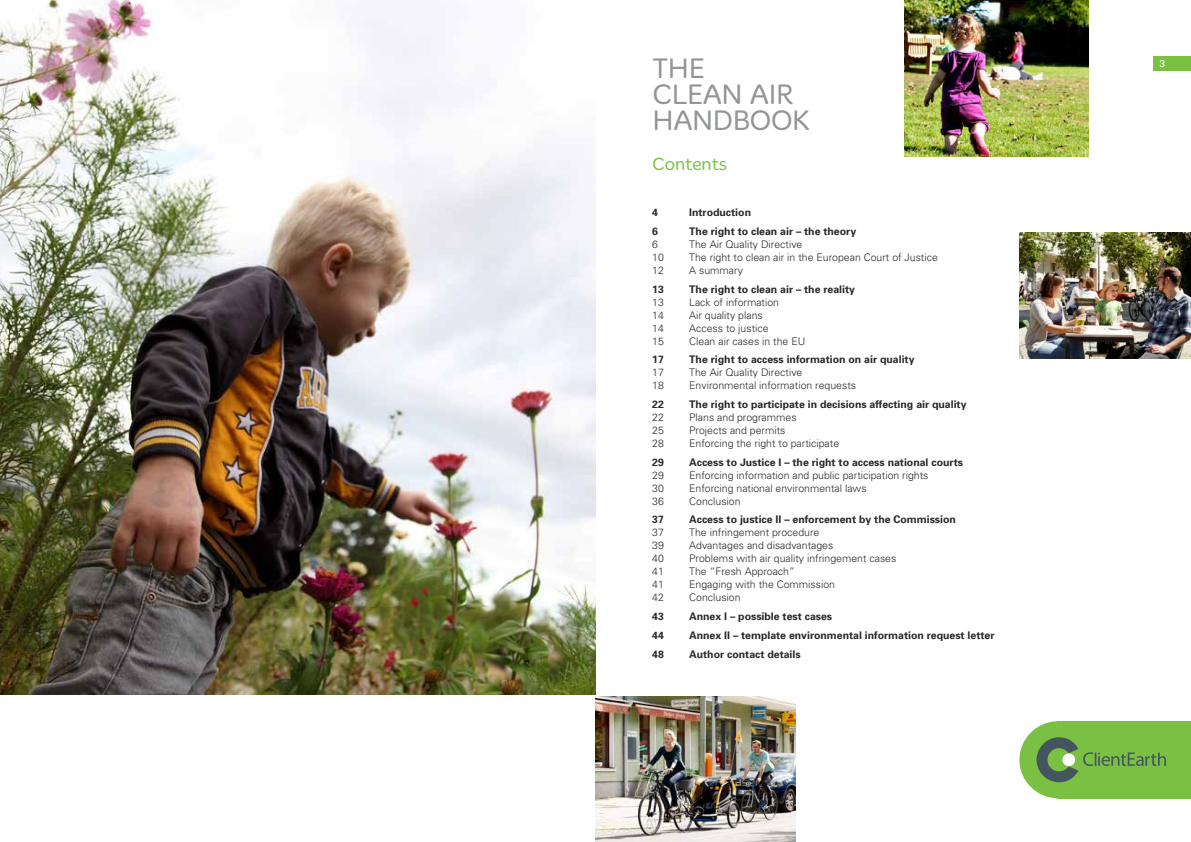
<style>
.page{position:relative;width:1191px;height:842px;background:#fff}
.page>*{position:absolute;margin:0;border:0;box-sizing:border-box;transform-origin:0 0}
.t1{font:300 28.8px/26px "Merge";letter-spacing:-.035em;color:#939598}
.t2{font:300 18px "Merge";color:#7ac143}
.t3{font:300 10.5px "Univers";color:#292829}
.t4{font:700 10.5px "Univers";color:#292829}
.t5{font:10px "Univers";color:#fff}
</style>
<div class="page">
<div style="left:1153px;top:57px;width:38px;height:14px;background:#7ac143"></div>
<div style="left:1058px;top:721px;width:133px;height:77px;background:#7ac143"></div>
<div style="left:1019px;top:721px;width:77px;height:77px;background:#7ac143;border-radius:50%"></div>
<svg style="left:1036px;top:737px;width:130px;height:45px"></svg>
<div style="left:1062px;top:753px;width:13px;height:13px;background:#fff;border-radius:50%"></div>
<img style="left:595px;top:696px;width:200px;height:146px">
<img style="left:1019px;top:232px;width:172px;height:127px">
<img style="left:904px;top:0;width:184px;height:157px">
<img style="left:0;top:0;width:595px;height:695px">
<h1 class="t1" style="left:652px;top:56px;width:159px">THE<br>CLEAN AIR<br>HANDBOOK</h1>
<h2 class="t2" style="left:652px;top:154px;width:77px">Contents</h2>
<p class="t4" style="left:652px;top:206px;width:7px">4</p>
<p class="t4" style="left:689px;top:206px;width:63px">Introduction</p>
<p class="t4" style="left:652px;top:225px;width:7px">6</p>
<p class="t4" style="left:689px;top:225px;width:168px">The right to clean air – the theory</p>
<p class="t3" style="left:652px;top:238px;width:7px">6</p>
<p class="t3" style="left:689px;top:238px;width:115px">The Air Quality Directive</p>
<p class="t3" style="left:652px;top:251px;width:13px">10</p>
<p class="t3" style="left:689px;top:251px;width:250px">The right to clean air in the European Court of Justice</p>
<p class="t3" style="left:652px;top:264px;width:13px">12</p>
<p class="t3" style="left:689px;top:264px;width:55px">A summary</p>
<p class="t4" style="left:652px;top:283px;width:13px">13</p>
<p class="t4" style="left:689px;top:283px;width:167px">The right to clean air – the reality</p>
<p class="t3" style="left:652px;top:296px;width:13px">13</p>
<p class="t3" style="left:689px;top:296px;width:91px">Lack of information</p>
<p class="t3" style="left:652px;top:309px;width:13px">14</p>
<p class="t3" style="left:689px;top:309px;width:75px">Air quality plans</p>
<p class="t3" style="left:652px;top:322px;width:13px">14</p>
<p class="t3" style="left:689px;top:322px;width:81px">Access to justice</p>
<p class="t3" style="left:652px;top:335px;width:13px">15</p>
<p class="t3" style="left:689px;top:335px;width:118px">Clean air cases in the EU</p>
<p class="t4" style="left:652px;top:353px;width:13px">17</p>
<p class="t4" style="left:689px;top:353px;width:227px">The right to access information on air quality</p>
<p class="t3" style="left:652px;top:366px;width:13px">17</p>
<p class="t3" style="left:689px;top:366px;width:115px">The Air Quality Directive</p>
<p class="t3" style="left:652px;top:379px;width:13px">18</p>
<p class="t3" style="left:689px;top:379px;width:168px">Environmental information requests</p>
<p class="t4" style="left:652px;top:398px;width:13px">22</p>
<p class="t4" style="left:689px;top:398px;width:279px">The right to participate in decisions affecting air quality</p>
<p class="t3" style="left:652px;top:411px;width:13px">22</p>
<p class="t3" style="left:689px;top:411px;width:109px">Plans and programmes</p>
<p class="t3" style="left:652px;top:424px;width:13px">25</p>
<p class="t3" style="left:689px;top:424px;width:98px">Projects and permits</p>
<p class="t3" style="left:652px;top:437px;width:13px">28</p>
<p class="t3" style="left:689px;top:437px;width:151px">Enforcing the right to participate</p>
<p class="t4" style="left:652px;top:456px;width:13px">29</p>
<p class="t4" style="left:689px;top:456px;width:275px">Access to Justice I – the right to access national courts</p>
<p class="t3" style="left:652px;top:469px;width:13px">29</p>
<p class="t3" style="left:689px;top:469px;width:241px">Enforcing information and public participation rights</p>
<p class="t3" style="left:652px;top:482px;width:13px">30</p>
<p class="t3" style="left:689px;top:482px;width:179px">Enforcing national environmental laws</p>
<p class="t3" style="left:652px;top:495px;width:13px">36</p>
<p class="t3" style="left:689px;top:495px;width:53px">Conclusion</p>
<p class="t4" style="left:652px;top:513px;width:13px">37</p>
<p class="t4" style="left:689px;top:513px;width:268px">Access to justice II – enforcement by the Commission</p>
<p class="t3" style="left:652px;top:526px;width:13px">37</p>
<p class="t3" style="left:689px;top:526px;width:132px">The infringement procedure</p>
<p class="t3" style="left:652px;top:539px;width:13px">39</p>
<p class="t3" style="left:689px;top:539px;width:146px">Advantages and disadvantages</p>
<p class="t3" style="left:652px;top:552px;width:13px">40</p>
<p class="t3" style="left:689px;top:552px;width:209px">Problems with air quality infringement cases</p>
<p class="t3" style="left:652px;top:565px;width:13px">41</p>
<p class="t3" style="left:689px;top:565px;width:107px">The “Fresh Approach”</p>
<p class="t3" style="left:652px;top:578px;width:13px">41</p>
<p class="t3" style="left:689px;top:578px;width:147px">Engaging with the Commission</p>
<p class="t3" style="left:652px;top:591px;width:13px">42</p>
<p class="t3" style="left:689px;top:591px;width:53px">Conclusion</p>
<p class="t4" style="left:652px;top:610px;width:13px">43</p>
<p class="t4" style="left:689px;top:610px;width:144px">Annex I – possible test cases</p>
<p class="t4" style="left:652px;top:629px;width:13px">44</p>
<p class="t4" style="left:689px;top:629px;width:307px">Annex II – template environmental information request letter</p>
<p class="t4" style="left:652px;top:647px;width:13px">48</p>
<p class="t4" style="left:689px;top:647px;width:113px">Author contact details</p>
<p class="t5" style="left:1159px;top:58px;width:7px">3</p>
</div>
